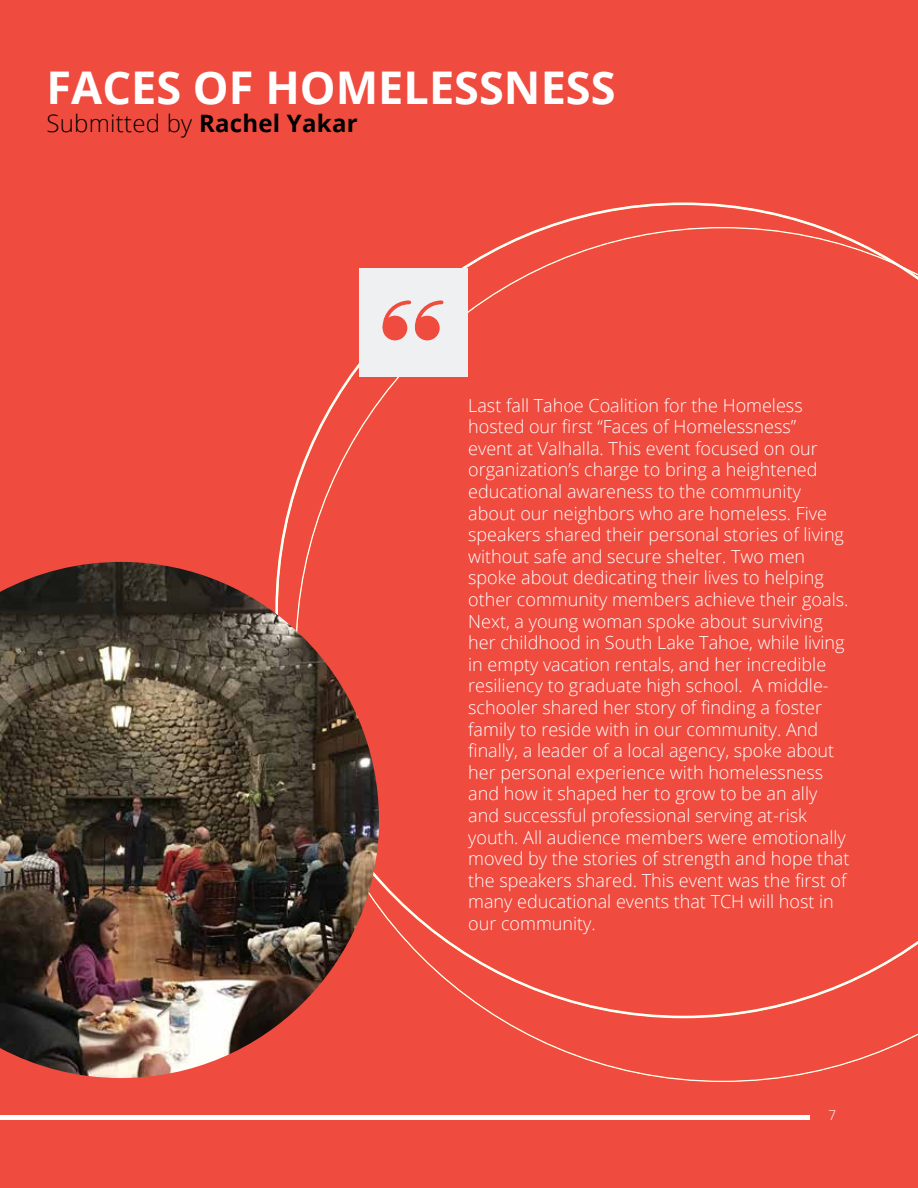
<style>
.page{position:relative;width:918px;height:1188px;background:#ef4b3f}
.page>*{position:absolute;margin:0;border:0;box-sizing:border-box;transform-origin:0 0}
.t1{font:700 45.15px "Open Sans";color:#fff}
.t2{font:300 24px "Open Sans";letter-spacing:.01em;color:#000}
.t3{font:300 18px/21.6px "Open Sans";color:#fff}
.t4{font:300 13.5px "Open Sans";color:#fff}
.s1{font-weight:700}
</style>
<div class="page">
<div style="left:0;top:1115px;width:809px;height:5px;background:#fff"></div>
<svg style="left:278px;top:203px;width:640px;height:815px"></svg>
<div style="left:360px;top:268px;width:108px;height:109px;background:#eef0f2"></div>
<svg style="left:383px;top:300px;width:60px;height:40px"></svg>
<img style="left:0;top:562px;width:379px;height:516px">
<h1 class="t1" style="left:46px;top:70px;width:571px">FACES OF HOMELESSNESS</h1>
<h2 class="t2" style="left:46px;top:107px;width:313px">Submitted by <span class="s1">Rachel Yakar</span></h2>
<p class="t3" style="left:468px;top:394px;width:383px">Last fall Tahoe Coalition for the Homeless hosted our first “Faces of Homelessness”<br>event at Valhalla. This event focused on our organization’s charge to bring a heightened educational awareness to the community about our neighbors who are homeless. Five speakers shared their personal stories of living without safe and secure shelter. Two men spoke about dedicating their lives to helping other community members achieve their goals.<br>Next, a young woman spoke about surviving her childhood in South Lake Tahoe, while living in empty vacation rentals, and her incredible resiliency to graduate high school. A middle&shy;schooler shared her story of finding a foster family to reside with in our community. And finally, a leader of a local agency, spoke about her personal experience with homelessness and how it shaped her to grow to be an ally and successful professional serving at-risk youth. All audience members were emotionally moved by the stories of strength and hope that the speakers shared. This event was the first of many educational events that TCH will host in our community.</p>
<p class="t4" style="left:828px;top:1105px;width:9px">7</p>
</div>
